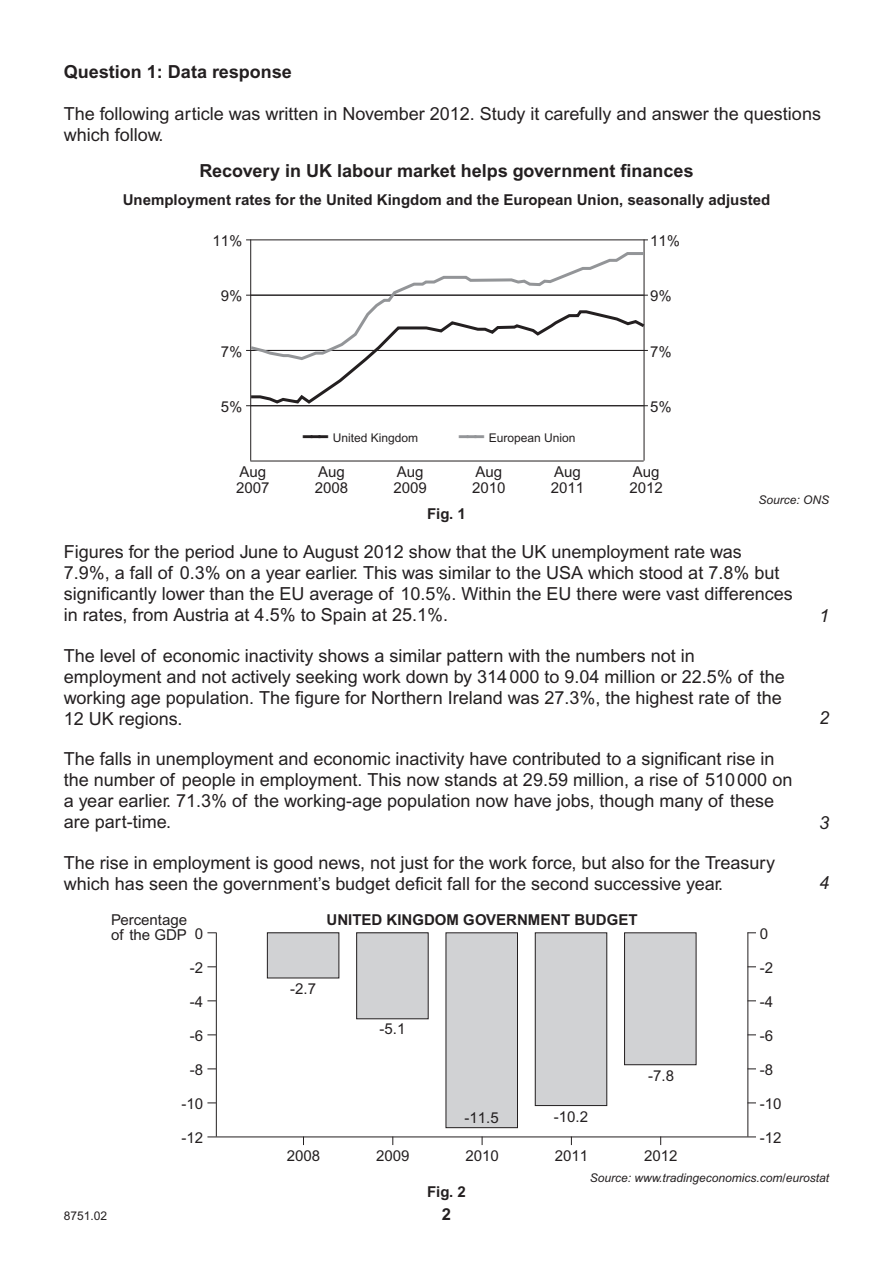
<style>
.page{position:relative;width:893px;height:1263px;background:#fff}
.page>*{position:absolute;margin:0;border:0;box-sizing:border-box;transform-origin:0 0}
.t1{font:18px/21px "Arial";color:#231f20}
.t2{font:700 18px "Arial";color:#231f20}
.t3{font:italic 18px "Arial";color:#231f20}
.t4{font:700 16.5px "Arial";color:#231f20}
.t5{font:15px/15px "Arial";color:#231f20}
.t6{font:700 15px "Arial";color:#231f20}
.Accred{font:italic 12px "Arial";color:#231f20}
.t7{font:12px "Arial";color:#231f20}
.s1{font-weight:900;font-size:18px}
.s2{font-weight:900;font-size:18px;color:#939598}
</style>
<div class="page">
<hr style="left:250px;top:461px;width:394px;height:1px;background:#231f20">
<hr style="left:246px;top:405px;width:402px;height:1px;background:#231f20">
<hr style="left:246px;top:350px;width:402px;height:1px;background:#231f20">
<hr style="left:246px;top:295px;width:402px;height:1px;background:#231f20">
<hr style="left:246px;top:240px;width:402px;height:1px;background:#231f20">
<hr style="left:644px;top:239px;width:1px;height:222px;background:#231f20">
<hr style="left:250px;top:239px;width:1px;height:222px;background:#231f20">
<svg style="left:247px;top:251px;width:401px;height:155px"></svg>
<hr style="left:207px;top:1136px;width:549px;height:1px;background:#231f20">
<div style="left:267px;top:933px;width:72px;height:45px;background:#d1d2d4"></div>
<div style="left:267px;top:932px;width:72px;height:46px;border:1px solid #231f20"></div>
<div style="left:357px;top:933px;width:71px;height:86px;background:#d1d2d4"></div>
<div style="left:356px;top:932px;width:73px;height:87px;border:1px solid #231f20"></div>
<div style="left:446px;top:933px;width:71px;height:195px;background:#d1d2d4"></div>
<div style="left:446px;top:932px;width:72px;height:196px;border:1px solid #231f20"></div>
<div style="left:535px;top:933px;width:72px;height:172px;background:#d1d2d4"></div>
<div style="left:535px;top:932px;width:72px;height:174px;border:1px solid #231f20"></div>
<div style="left:625px;top:933px;width:71px;height:132px;background:#d1d2d4"></div>
<div style="left:624px;top:932px;width:72px;height:133px;border:1px solid #231f20"></div>
<hr style="left:216px;top:932px;width:1px;height:204px;background:#231f20">
<hr style="left:747px;top:932px;width:1px;height:204px;background:#231f20">
<p class="t2" style="left:64px;top:61px;width:230px">Question 1: Data response</p>
<p class="t1" style="left:64px;top:103px;width:759px">The following article was written in November 2012. Study it carefully and answer the questions which follow.</p>
<p class="t2" style="left:199px;top:160px;width:495px">Recovery in UK labour market helps government finances</p>
<p class="t6" style="left:123px;top:191px;width:649px">Unemployment rates for the United Kingdom and the European Union, seasonally adjusted</p>
<p class="t5" style="left:213px;top:233px;width:32px">11%</p>
<p class="t5" style="left:650px;top:233px;width:32px">11%</p>
<p class="t5" style="left:221px;top:288px;width:23px">9%</p>
<p class="t5" style="left:650px;top:288px;width:23px">9%</p>
<p class="t5" style="left:221px;top:344px;width:23px">7%</p>
<p class="t5" style="left:650px;top:344px;width:23px">7%</p>
<p class="t5" style="left:221px;top:399px;width:23px">5%</p>
<p class="t5" style="left:650px;top:399px;width:23px">5%</p>
<p class="t7" style="left:302px;top:431px;width:118px"><span class="s1">−−−</span> United Kingdom</p>
<p class="t7" style="left:458px;top:431px;width:119px"><span class="s2">−−−</span> European Union</p>
<p class="t5" style="left:240px;top:464px;width:28px">Aug</p>
<p class="t5" style="left:318px;top:464px;width:28px">Aug</p>
<p class="t5" style="left:397px;top:464px;width:28px">Aug</p>
<p class="t5" style="left:476px;top:464px;width:28px">Aug</p>
<p class="t5" style="left:554px;top:464px;width:28px">Aug</p>
<p class="t5" style="left:633px;top:464px;width:28px">Aug</p>
<p class="t5" style="left:236px;top:480px;width:35px">2007</p>
<p class="t5" style="left:315px;top:480px;width:35px">2008</p>
<p class="t5" style="left:393px;top:480px;width:35px">2009</p>
<p class="t5" style="left:472px;top:480px;width:35px">2010</p>
<p class="t5" style="left:551px;top:480px;width:35px">2011</p>
<p class="t5" style="left:629px;top:480px;width:35px">2012</p>
<p class="Accred" style="left:758px;top:493px;width:72px">Source: ONS</p>
<p class="t6" style="left:427px;top:505px;width:40px">Fig. 1</p>
<p class="t1" style="left:64px;top:541px;width:730px">Figures for the period June to August 2012 show that the UK unemployment rate was<br>7.9%, a fall of 0.3% on a year earlier. This was similar to the USA which stood at 7.8% but significantly lower than the EU average of 10.5%. Within the EU there were vast differences in rates, from Austria at 4.5% to Spain at 25.1%.</p>
<p class="t1" style="left:64px;top:645px;width:722px">The level of economic inactivity shows a similar pattern with the numbers not in employment and not actively seeking work down by 314000 to 9.04 million or 22.5% of the working age population. The figure for Northern Ireland was 27.3%, the highest rate of the 12 UK regions.</p>
<p class="t1" style="left:64px;top:748px;width:730px">The falls in unemployment and economic inactivity have contributed to a significant rise in the number of people in employment. This now stands at 29.59 million, a rise of 510000 on a year earlier. 71.3% of the working-age population now have jobs, though many of these are part-time.</p>
<p class="t1" style="left:64px;top:852px;width:713px">The rise in employment is good news, not just for the work force, but also for the Treasury which has seen the government’s budget deficit fall for the second successive year.</p>
<p class="t5" style="left:195px;top:926px;width:10px">0</p>
<p class="t5" style="left:190px;top:960px;width:15px">-2</p>
<p class="t5" style="left:190px;top:994px;width:15px">-4</p>
<p class="t5" style="left:190px;top:1028px;width:15px">-6</p>
<p class="t5" style="left:190px;top:1062px;width:15px">-8</p>
<p class="t5" style="left:181px;top:1096px;width:23px">-10</p>
<p class="t5" style="left:181px;top:1130px;width:23px">-12</p>
<p class="t6" style="left:327px;top:911px;width:312px">UNITED KINGDOM GOVERNMENT BUDGET</p>
<p class="t5" style="left:111px;top:912px;width:77px">Percentage of the GDP</p>
<p class="t5" style="left:760px;top:926px;width:10px">0</p>
<p class="t5" style="left:760px;top:960px;width:15px">-2</p>
<p class="t5" style="left:760px;top:994px;width:15px">-4</p>
<p class="t5" style="left:760px;top:1028px;width:15px">-6</p>
<p class="t5" style="left:760px;top:1062px;width:15px">-8</p>
<p class="t5" style="left:760px;top:1096px;width:23px">-10</p>
<p class="t5" style="left:760px;top:1130px;width:23px">-12</p>
<p class="t5" style="left:290px;top:982px;width:27px">-2.7</p>
<p class="t5" style="left:379px;top:1021px;width:27px">-5.1</p>
<p class="t5" style="left:648px;top:1068px;width:27px">-7.8</p>
<p class="t5" style="left:554px;top:1109px;width:36px">-10.2</p>
<p class="t5" style="left:465px;top:1110px;width:36px">-11.5</p>
<p class="t5" style="left:287px;top:1148px;width:35px">2008</p>
<p class="t5" style="left:376px;top:1148px;width:35px">2009</p>
<p class="t5" style="left:465px;top:1148px;width:35px">2010</p>
<p class="t5" style="left:555px;top:1148px;width:35px">2011</p>
<p class="t5" style="left:644px;top:1148px;width:35px">2012</p>
<p class="t3" style="left:819px;top:605px;width:12px">1</p>
<p class="t3" style="left:819px;top:707px;width:12px">2</p>
<p class="t3" style="left:819px;top:812px;width:12px">3</p>
<p class="t3" style="left:819px;top:872px;width:12px">4</p>
<p class="t6" style="left:427px;top:1183px;width:40px">Fig. 2</p>
<p class="t7" style="left:64px;top:1209px;width:45px">8751.02</p>
<p class="t4" style="left:442px;top:1205px;width:11px">2</p>
<p class="Accred" style="left:590px;top:1171px;width:241px">Source: www.tradingeconomics.com/eurostat</p>
</div>
